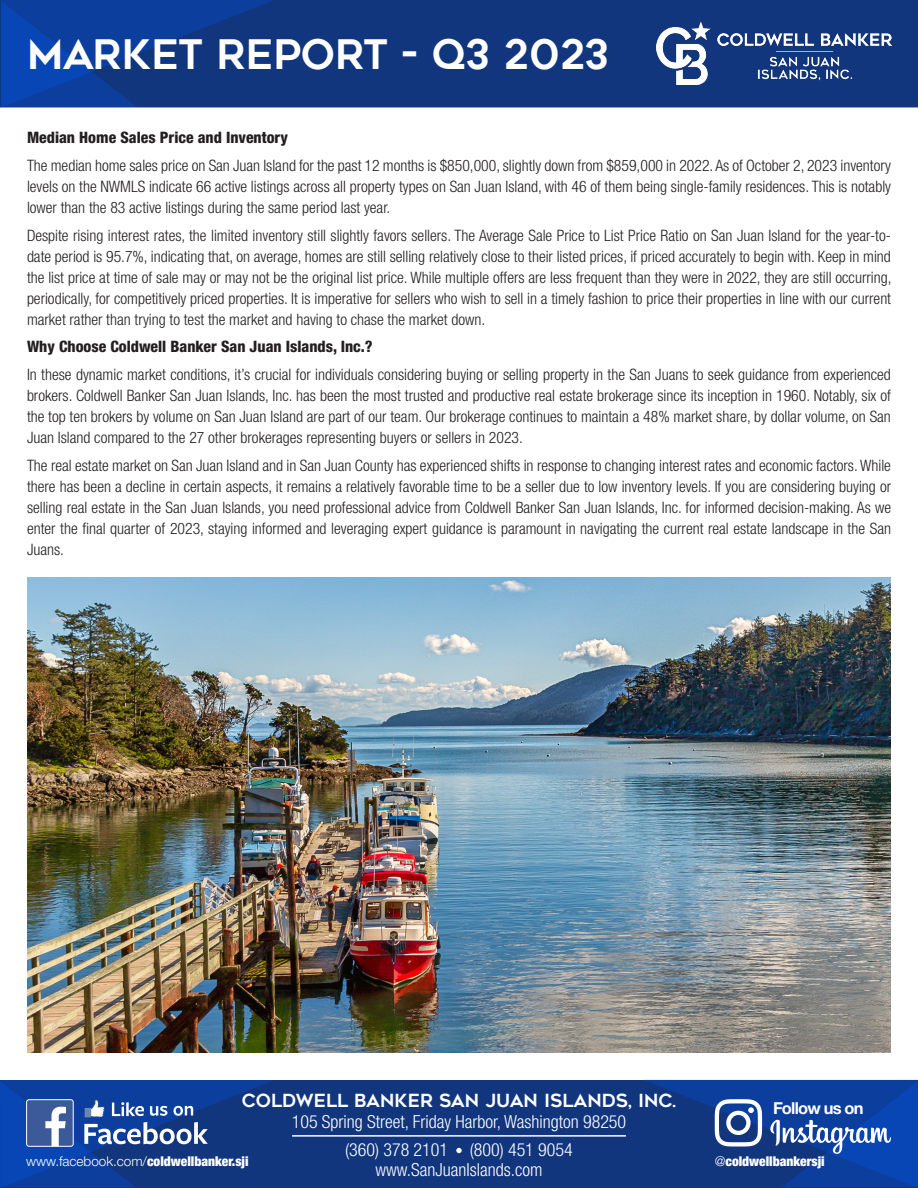
<style>
.page{position:relative;width:918px;height:1188px;background:#fff}
.page>*{position:absolute;margin:0;border:0;box-sizing:border-box;transform-origin:0 0}
.t1{font:40.5px "Geometos";color:#fff}
.t2{font:300 condensed 18px "Helvetica Neue LT Std";color:#fff}
.t3{font:18px "Geometos";color:#fff}
.t4{font:700 16.5px "Helvetica Neue LT Std";letter-spacing:-.05em;color:#fff}
.t5{font:300 condensed 15.75px/21px "Helvetica Neue LT Std";color:#231f20;text-align:justify}
.t6{font:800 condensed 15.75px "Helvetica Neue LT Std";color:#231f20}
.t7{font:900 condensed 13.5px "Helvetica Neue LT Std";color:#fff}
.s1{font-weight:300;font-stretch:normal}
</style>
<div class="page">
<div style="left:0;top:0;width:918px;height:107px;background:#11367e"></div>
<img style="left:657px;top:21px;width:234px;height:63px">
<div style="left:0;top:1080px;width:918px;height:108px;background:#11367e"></div>
<svg style="left:1px;top:0;width:275px;height:108px;background:#0e3c94"></svg>
<hr style="left:292px;top:1135px;width:334px;height:2px;background:#fff">
<svg style="left:456px;top:1148px;width:6px;height:5px"></svg>
<svg style="left:645px;top:1080px;width:273px;height:108px"></svg>
<svg style="left:0;top:1080px;width:274px;height:108px"></svg>
<img style="left:27px;top:578px;width:864px;height:475px">
<p class="t1" style="left:27px;top:32px;width:583px">MARKET REport - Q3 2023</p>
<p class="t6" style="left:27px;top:128px;width:263px">Median Home Sales Price and Inventory</p>
<p class="t5" style="left:27px;top:155px;width:866px">The median home sales price on San Juan Island for the past 12 months is $850,000, slightly down from $859,000 in 2022. As of October 2, 2023 inventory levels on the NWMLS indicate 66 active listings across all property types on San Juan Island, with 46 of them being single-family residences. This is notably lower than the 83 active listings during the same period last year.</p>
<p class="t5" style="left:27px;top:225px;width:866px">Despite rising interest rates, the limited inventory still slightly favors sellers. The Average Sale Price to List Price Ratio on San Juan Island for the year-to&shy;date period is 95.7%, indicating that, on average, homes are still selling relatively close to their listed prices, if priced accurately to begin with. Keep in mind the list price at time of sale may or may not be the original list price. While multiple offers are less frequent than they were in 2022, they are still occurring, periodically, for competitively priced properties. It is imperative for sellers who wish to sell in a timely fashion to price their properties in line with our current market rather than trying to test the market and having to chase the market down.</p>
<p class="t6" style="left:27px;top:337px;width:347px">Why Choose Coldwell Banker San Juan Islands, Inc.?</p>
<p class="t5" style="left:27px;top:364px;width:866px">In these dynamic market conditions, it’s crucial for individuals considering buying or selling property in the San Juans to seek guidance from experienced brokers. Coldwell Banker San Juan Islands, Inc. has been the most trusted and productive real estate brokerage since its inception in 1960. Notably, six of the top ten brokers by volume on San Juan Island are part of our team. Our brokerage continues to maintain a 48% market share, by dollar volume, on San Juan Island compared to the 27 other brokerages representing buyers or sellers in 2023.</p>
<p class="t5" style="left:27px;top:455px;width:866px">The real estate market on San Juan Island and in San Juan County has experienced shifts in response to changing interest rates and economic factors. While there has been a decline in certain aspects, it remains a relatively favorable time to be a seller due to low inventory levels. If you are considering buying or selling real estate in the San Juan Islands, you need professional advice from Coldwell Banker San Juan Islands, Inc. for informed decision-making. As we enter the final quarter of 2023, staying informed and leveraging expert guidance is paramount in navigating the current real estate landscape in the San Juans.</p>
<p class="t3" style="left:242px;top:1090px;width:436px">COLDWELL BANKER SAN JUAN ISLANDS, INC.</p>
<p class="t2" style="left:292px;top:1111px;width:336px">105 Spring Street, Friday Harbor, Washington 98250</p>
<p class="t2" style="left:345px;top:1140px;width:229px">(360) 378 2101 (800) 451 9054</p>
<p class="t2" style="left:376px;top:1159px;width:168px">www.SanJuanIslands.com</p>
<p class="t4" style="left:773px;top:1098px;width:92px">Follow us on</p>
<p class="t7" style="left:26px;top:1153px;width:224px"><span class="s1">www.facebook.com/</span>coldwellbanker.sji</p>
<p class="t7" style="left:715px;top:1153px;width:111px"><span class="s1">@</span>coldwellbankersji</p>
</div>
